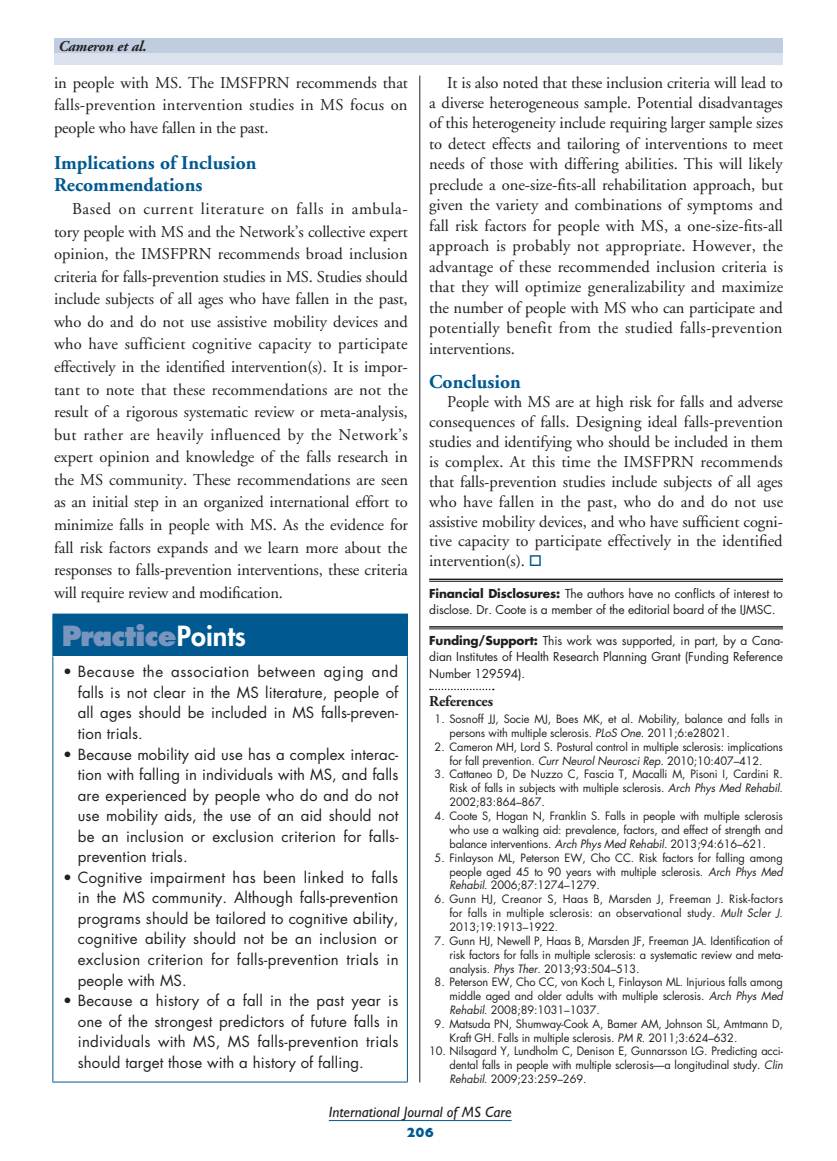
<style>
.page{position:relative;width:837px;height:1161px;background:#fff}
.page>*{position:absolute;margin:0;border:0;box-sizing:border-box;transform-origin:0 0}
.t1{font:800 27px "Futura";letter-spacing:-.035em;color:#7896bd}
.L1_Subhead__Blue{font:700 19.5px/22.6px "Adobe Garamond";color:#005990}
.Text{font:16.5px/22.6px "Adobe Garamond";letter-spacing:-.01em;color:#231f20;text-align:justify}
.Text-2{font:15px/20.5px "Futura";letter-spacing:.01em;color:#231f20;text-align:justify}
.t2{font:italic 15px "Gill Sans";color:#231f20}
.Running_Head{font:italic 700 15px "Adobe Garamond";letter-spacing:-.01em;color:#231f20}
.References_Title{font:700 15px "Adobe Garamond";letter-spacing:-.01em;color:#231f20}
.t3{font:800 13.5px "Gill Sans";color:#005990}
.Acknow_Financial__b{font:12px/16.2px "Futura";letter-spacing:-.01em;color:#231f20}
.Footnotes{font:11.25px/13.8px "Futura";letter-spacing:-.01em;color:#231f20;text-align:justify}
.s1{color:#fff}
.s2{color:#005990}
.s3{font-weight:700}
.s4{font-style:italic}
</style>
<div class="page">
<div style="left:54px;top:53px;width:729px;height:12px;background:#dce2ed"></div>
<hr style="left:329px;top:1120px;width:183px;height:1px;background:#005990">
<div style="left:54px;top:38px;width:729px;height:15px;background:#c0cce0"></div>
<hr style="left:419px;top:76px;width:1px;height:1007px;background:#231f20">
<hr style="left:429px;top:579px;width:354px;height:1px;background:#231f20">
<hr style="left:429px;top:581px;width:354px;height:1px;background:#231f20">
<hr style="left:429px;top:626px;width:354px;height:2px;background:#231f20">
<hr style="left:429px;top:629px;width:354px;height:1px;background:#231f20">
<svg style="left:430px;top:689px;width:64px;height:1px"></svg>
<div style="left:53px;top:614px;width:354px;height:43px;background:#005990"></div>
<hr style="left:52px;top:614px;width:1px;height:43px;background:#005990">
<hr style="left:407px;top:614px;width:1px;height:43px;background:#005990">
<hr style="left:52px;top:657px;width:1px;height:425px;background:#005990">
<hr style="left:407px;top:657px;width:1px;height:425px;background:#005990">
<hr style="left:52px;top:1082px;width:356px;height:1px;background:#005990">
<hr style="left:53px;top:656px;width:354px;height:1px;background:#fff">
<p class="Running_Head" style="left:58px;top:38px;width:90px">Cameron et al.</p>
<p class="Text" style="left:54px;top:71px;width:356px">in people with MS. The IMSFPRN recommends that falls-prevention intervention studies in MS focus on people who have fallen in the past.</p>
<p class="L1_Subhead__Blue" style="left:54px;top:152px;width:204px">Implications of Inclusion<br>Recommendations</p>
<p class="Text" style="left:54px;top:198px;width:356px;text-indent:18px">Based on current literature on falls in ambula&shy;tory people with MS and the Network’s collective expert opinion, the IMSFPRN recommends broad inclusion criteria for falls-prevention studies in MS. Studies should include subjects of all ages who have fallen in the past, who do and do not use assistive mobility devices and who have sufficient cognitive capacity to participate effectively in the identified intervention(s). It is impor&shy;tant to note that these recommendations are not the result of a rigorous systematic review or meta-analysis, but rather are heavily influenced by the Network’s expert opinion and knowledge of the falls research in the MS community. These recommendations are seen as an initial step in an organized international effort to minimize falls in people with MS. As the evidence for fall risk factors expands and we learn more about the responses to falls-prevention interventions, these criteria will require review and modification.</p>
<p class="t1" style="left:62px;top:619px;width:186px">Practice<span class="s1">Points</span></p>
<p class="Text-2" style="left:78px;top:661px;width:322px;text-indent:-15px">• Because the association between aging and falls is not clear in the MS literature, people of all ages should be included in MS falls-preven&shy;tion trials.</p>
<p class="Text-2" style="left:78px;top:744px;width:322px;text-indent:-15px">• Because mobility aid use has a complex interac&shy;tion with falling in individuals with MS, and falls are experienced by people who do and do not use mobility aids, the use of an aid should not be an inclusion or exclusion criterion for falls&shy;prevention trials.</p>
<p class="Text-2" style="left:78px;top:867px;width:322px;text-indent:-15px">• Cognitive impairment has been linked to falls in the MS community. Although falls-prevention programs should be tailored to cognitive ability, cognitive ability should not be an inclusion or exclusion criterion for falls-prevention trials in people with MS.</p>
<p class="Text-2" style="left:78px;top:990px;width:322px;text-indent:-15px">• Because a history of a fall in the past year is one of the strongest predictors of future falls in individuals with MS, MS falls-prevention trials should target those with a history of falling.</p>
<p class="Text" style="left:429px;top:73px;width:356px;line-height:20.4px;text-indent:18px">It is also noted that these inclusion criteria will lead to a diverse heterogeneous sample. Potential disadvantages of this heterogeneity include requiring larger sample sizes to detect effects and tailoring of interventions to meet needs of those with differing abilities. This will likely preclude a one-size-fits-all rehabilitation approach, but given the variety and combinations of symptoms and fall risk factors for people with MS, a one-size-fits-all approach is probably not appropriate. However, the advantage of these recommended inclusion criteria is that they will optimize generalizability and maximize the number of people with MS who can participate and potentially benefit from the studied falls-prevention interventions.</p>
<p class="L1_Subhead__Blue" style="left:429px;top:370px;width:93px">Conclusion</p>
<p class="Text" style="left:429px;top:393px;width:356px;line-height:19.8px;text-indent:18px">People with MS are at high risk for falls and adverse consequences of falls. Designing ideal falls-prevention studies and identifying who should be included in them is complex. At this time the IMSFPRN recommends that falls-prevention studies include subjects of all ages who have fallen in the past, who do and do not use assistive mobility devices, and who have sufficient cogni&shy;tive capacity to participate effectively in the identified intervention(s). <span class="s2">□</span></p>
<p class="Acknow_Financial__b" style="left:429px;top:585px;width:355px"><span class="s3">Financial Disclosures:</span> The authors have no conflicts of interest to disclose. Dr. Coote is a member of the editorial board of the IJMSC<span class="s4">.</span></p>
<p class="Acknow_Financial__b" style="left:429px;top:632px;width:355px;text-align:justify"><span class="s3">Funding/Support:</span> This work was supported, in part, by a Cana&shy;dian Institutes of Health Research Planning Grant (Funding Reference Number 129594).</p>
<p class="References_Title" style="left:429px;top:693px;width:65px">References</p>
<p class="Footnotes" style="left:449px;top:712px;width:335px;text-indent:-15px">1. Sosnoff JJ, Socie MJ, Boes MK, et al. Mobility, balance and falls in persons with multiple sclerosis. <span class="s4">PLoS One</span>. 2011;6:e28021.</p>
<p class="Footnotes" style="left:435px;top:740px;width:350px;text-align:center">2. Cameron MH, Lord S. Postural control in multiple sclerosis: implications for fall prevention. <span class="s4">Curr Neurol Neurosci Rep</span>. 2010;10:407–412.</p>
<p class="Footnotes" style="left:449px;top:767px;width:335px;text-indent:-15px">3. Cattaneo D, De Nuzzo C, Fascia T, Macalli M, Pisoni I, Cardini R.<br>Risk of falls in subjects with multiple sclerosis. <span class="s4">Arch Phys Med Rehabil</span>.<br>2002;83:864–867.</p>
<p class="Footnotes" style="left:449px;top:809px;width:335px;text-indent:-15px">4. Coote S, Hogan N, Franklin S. Falls in people with multiple sclerosis who use a walking aid: prevalence, factors, and effect of strength and balance interventions. <span class="s4">Arch Phys Med Rehabil</span>. 2013;94:616–621.</p>
<p class="Footnotes" style="left:449px;top:850px;width:335px;text-indent:-15px">5. Finlayson ML, Peterson EW, Cho CC. Risk factors for falling among people aged 45 to 90 years with multiple sclerosis. <span class="s4">Arch Phys Med Rehabil</span>. 2006;87:1274–1279.</p>
<p class="Footnotes" style="left:449px;top:892px;width:335px;text-indent:-15px">6. Gunn HJ, Creanor S, Haas B, Marsden J, Freeman J. Risk-factors for falls in multiple sclerosis: an observational study. <span class="s4">Mult Scler J</span>.<br>2013;19:1913–1922.</p>
<p class="Footnotes" style="left:449px;top:934px;width:335px;text-indent:-15px">7. Gunn HJ, Newell P, Haas B, Marsden JF, Freeman JA. Identification of risk factors for falls in multiple sclerosis: a systematic review and meta&shy;analysis. <span class="s4">Phys Ther</span>. 2013;93:504–513.</p>
<p class="Footnotes" style="left:449px;top:975px;width:335px;text-indent:-15px">8. Peterson EW, Cho CC, von Koch L, Finlayson ML. Injurious falls among middle aged and older adults with multiple sclerosis. <span class="s4">Arch Phys Med Rehabil</span>. 2008;89:1031–1037.</p>
<p class="Footnotes" style="left:449px;top:1017px;width:335px;text-indent:-15px">9. Matsuda PN, Shumway-Cook A, Bamer AM, Johnson SL, Amtmann D,<br>Kraft GH. Falls in multiple sclerosis. <span class="s4">PM R</span>. 2011;3:624–632.</p>
<p class="Footnotes" style="left:449px;top:1044px;width:335px;text-indent:-20px">10. Nilsagard Y, Lundholm C, Denison E, Gunnarsson LG. Predicting acci&shy;dental falls in people with multiple sclerosis—a longitudinal study. <span class="s4">Clin Rehabil</span>. 2009;23:259–269.</p>
<p class="t2" style="left:329px;top:1104px;width:184px">International Journal of MS Care</p>
<p class="t3" style="left:407px;top:1124px;width:29px">206</p>
</div>
